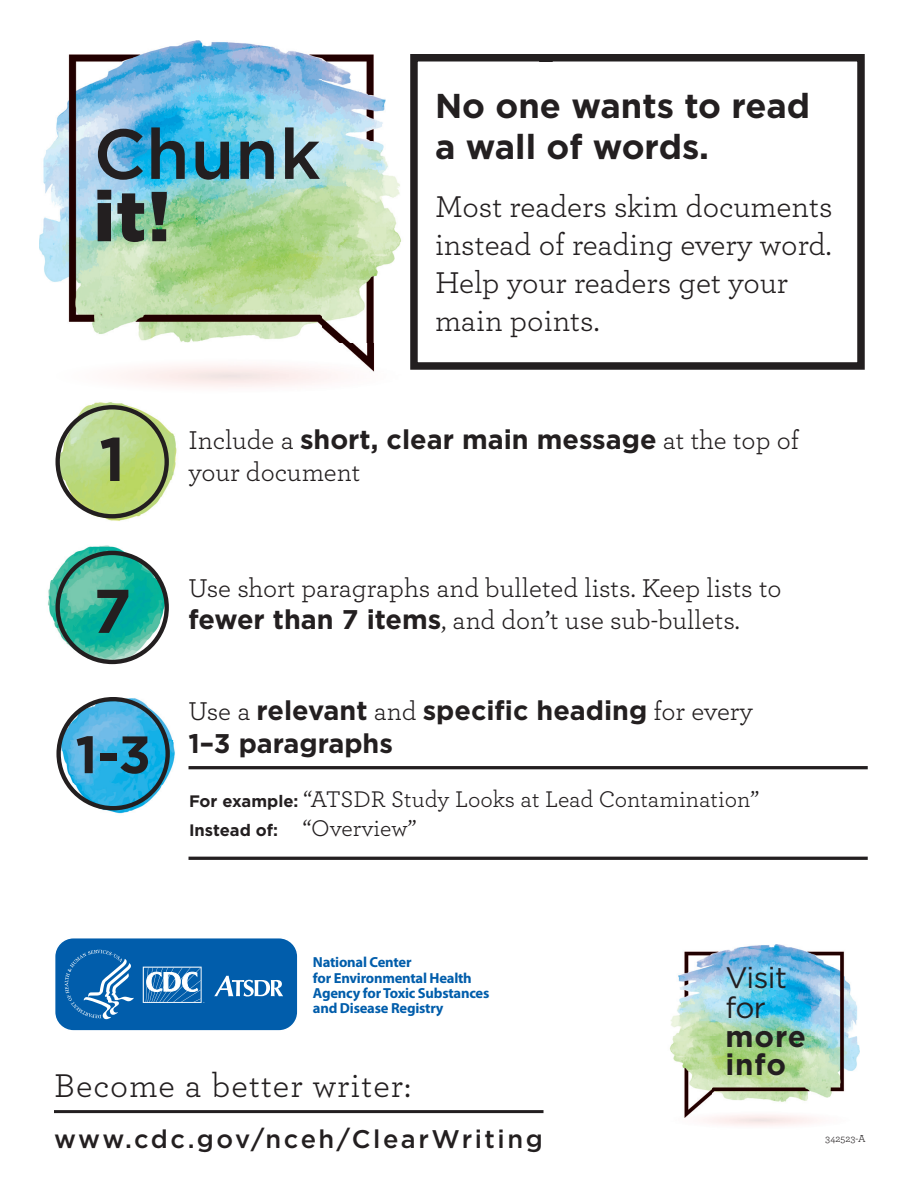
<style>
.page{position:relative;width:918px;height:1188px;background:#fff}
.page>*{position:absolute;margin:0;border:0;box-sizing:border-box;transform-origin:0 0}
.t1{font:500 70.5px "Gotham";letter-spacing:.01em;color:#231f20}
.t2{font:900 70.5px "Gotham";color:#231f20}
.t3{font:700 61.65px "Gotham";color:#231f20}
.t4{font:700 52.5px "Gotham";color:#231f20}
.t5{font:700 34.5px/41.4px "Gotham";color:#231f20}
.t6{font:34.5px "Archer Pro";letter-spacing:.03em;color:#231f20}
.t7{font:31.5px/37.8px "Archer Pro";color:#231f20}
.t8{font:29.55px/30px "Gotham";letter-spacing:-.02em;color:#231f20}
.t9{font:700 29.55px/28.5px "Gotham";letter-spacing:.03em;color:#231f20}
.t10{font:27px/32.4px "Archer Pro";color:#231f20}
.t11{font:700 27px/32.4px "Gotham";color:#231f20}
.t12{font:500 25.5px "Gotham";letter-spacing:.1em;color:#231f20}
.t13{font:23.85px "Archer Pro";color:#231f20}
.t14{font:700 16.65px "Gotham";color:#231f20}
.t15{font:700 14.55px/15.1px "Myriad Pro";letter-spacing:-.015em;color:#015dab}
.t16{font:10.5px "Archer Pro";color:#231f20}
.s1{font-family:"Archer Pro";font-weight:400}
.s2{font-family:"Gotham";font-weight:700}
.s3{font-family:"Gotham";font-weight:700;font-size:16.65px}
.s4{font-family:"Archer Pro";font-weight:400;font-size:23.85px}
</style>
<div class="page">
<img style="left:39px;top:40px;width:362px;height:347px">
<img style="left:669px;top:944px;width:191px;height:182px">
<svg style="left:410px;top:54px;width:455px;height:316px"></svg>
<img style="left:56px;top:402px;width:121px;height:119px">
<div style="left:55px;top:405px;width:114px;height:113px;border:4px solid #231f20;border-radius:50%"></div>
<img style="left:48px;top:545px;width:116px;height:120px">
<div style="left:55px;top:551px;width:114px;height:113px;border:4px solid #231f20;border-radius:50%"></div>
<img style="left:61px;top:697px;width:114px;height:117px">
<div style="left:56px;top:697px;width:114px;height:113px;border:4px solid #231f20;border-radius:50%"></div>
<hr style="left:189px;top:766px;width:679px;height:3px;background:#231f20">
<hr style="left:189px;top:857px;width:679px;height:3px;background:#231f20">
<hr style="left:54px;top:1110px;width:490px;height:3px;background:#231f20">
<svg style="left:55px;top:938px;width:243px;height:93px;background:#2071b5"></svg>
<h1 class="t1" style="left:94px;top:108px;width:229px">Chunk</h1>
<h1 class="t2" style="left:94px;top:168px;width:78px">it!</h1>
<p class="t5" style="left:435px;top:85px;width:377px">No one wants to read a wall of words.</p>
<p class="t7" style="left:435px;top:187px;width:399px">Most readers skim documents instead of reading every word.<br>Help your readers get your main points.</p>
<h2 class="t3" style="left:99px;top:418px;width:28px">1</h2>
<p class="t11" style="left:189px;top:423px;width:612px"><span class="s1">Include a</span> short, clear main message <span class="s1">at the top of</span></p>
<p class="t10" style="left:189px;top:455px;width:173px">your document</p>
<h2 class="t3" style="left:93px;top:570px;width:40px">7</h2>
<h3 class="t4" style="left:75px;top:720px;width:77px">1-3</h3>
<p class="t10" style="left:189px;top:571px;width:595px">Use short paragraphs and bulleted lists. Keep lists to <span class="s2">fewer than 7 items</span>, and don’t use sub-bullets.</p>
<p class="t11" style="left:189px;top:695px;width:566px"><span class="s1">Use a</span> relevant <span class="s1">and</span> specific heading <span class="s1">for every<br></span>1–3 paragraphs</p>
<p class="t13" style="left:189px;top:783px;width:572px"><span class="s3">For example:</span> “ATSDR Study Looks at Lead Contamination”</p>
<p class="t14" style="left:189px;top:819px;width:229px">Instead of: <span class="s4">“Overview”</span></p>
<p class="t15" style="left:313px;top:954px;width:178px">National Center<br>for Environmental Health<br>Agency for Toxic Substances and Disease Registry</p>
<p class="t6" style="left:54px;top:1062px;width:359px">Become a better writer:</p>
<p class="t12" style="left:54px;top:1122px;width:490px">www.cdc.gov/nceh/ClearWriting</p>
<p class="t8" style="left:725px;top:962px;width:63px">Visit for</p>
<p class="t9" style="left:725px;top:1022px;width:82px">more info</p>
<p class="t16" style="left:825px;top:1132px;width:42px">342523-A</p>
</div>
